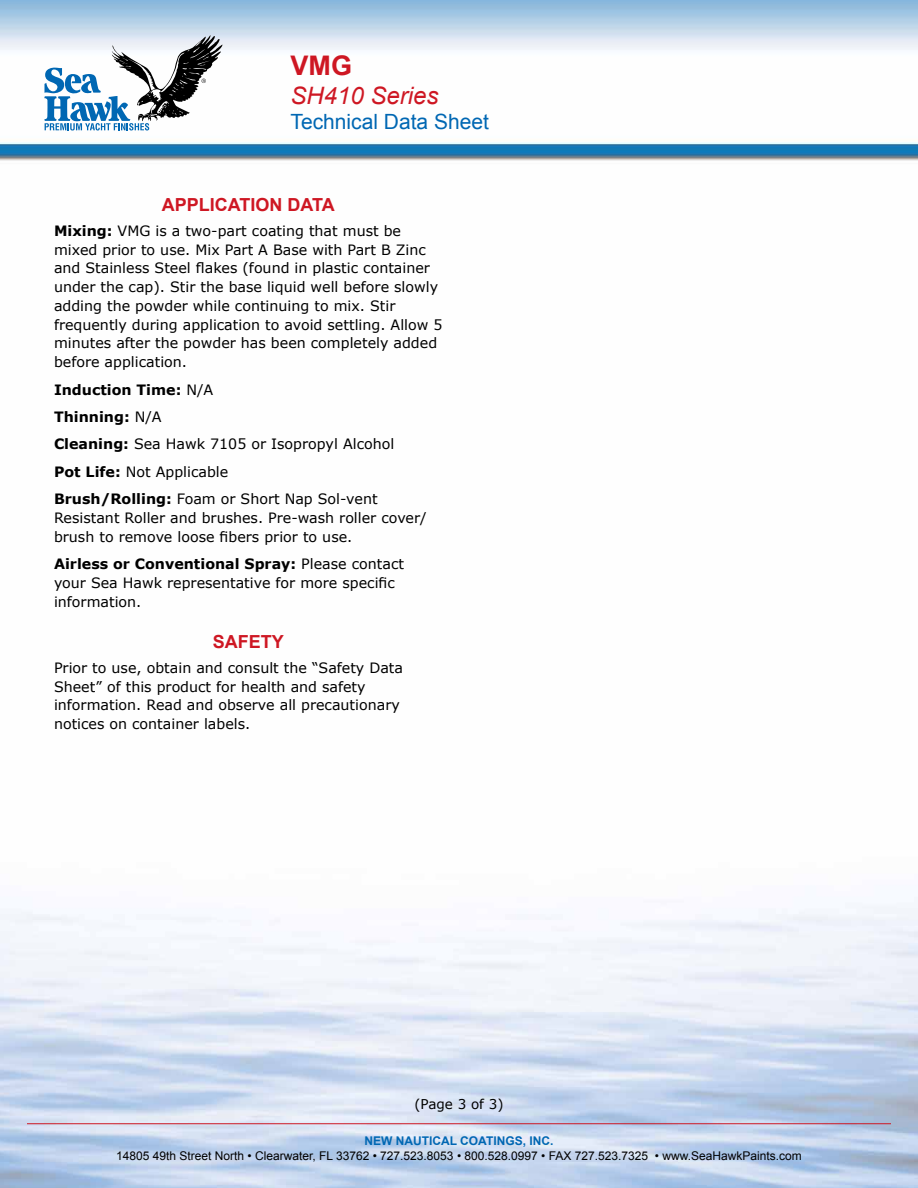
<style>
.page{position:relative;width:918px;height:1188px;background:#fff}
.page>*{position:absolute;margin:0;border:0;box-sizing:border-box;transform-origin:0 0}
.t1{font:700 27px "Arial";color:#ce1723}
.t2{font:italic 24px "Arial";color:#ce1723}
.t3{font:21px "Arial";color:#0067b3}
.t4{font:700 18px "Arial";color:#ce1723}
.t5{font:14.25px/18.8px "Verdana";color:#000}
.t6{font:13.5px "Verdana";color:#000}
.t7{font:12px "Arial";color:#000}
.t8{font:700 12px "Arial";color:#0067b3}
.s1{font-weight:700}
</style>
<div class="page">
<img style="left:0;top:0;width:918px;height:1188px">
<hr style="left:27px;top:1123px;width:864px;height:1px;background:#ce1723">
<svg style="left:44px;top:35px;width:178px;height:95px"></svg>
<h1 class="t1" style="left:291px;top:48px;width:63px">VMG</h1>
<h2 class="t2" style="left:291px;top:80px;width:150px">SH410 Series</h2>
<h3 class="t3" style="left:291px;top:108px;width:200px">Technical Data Sheet</h3>
<p class="t4" style="left:162px;top:192px;width:174px">APPLICATION DATA</p>
<p class="t5" style="left:54px;top:221px;width:390px"><span class="s1">Mixing:</span> VMG is a two-part coating that must be mixed prior to use. Mix Part A Base with Part B Zinc and Stainless Steel flakes (found in plastic container under the cap). Stir the base liquid well before slowly adding the powder while continuing to mix. Stir frequently during application to avoid settling. Allow 5 minutes after the powder has been completely added before application.</p>
<p class="t5" style="left:54px;top:376px;width:342px;line-height:27.5px"><span class="s1">Induction Time:</span> N/A<br><span class="s1">Thinning:</span> N/A<br><span class="s1">Cleaning:</span> Sea Hawk 7105 or Isopropyl Alcohol<br><span class="s1">Pot Life:</span> Not Applicable<br><span class="s1">Brush/Rolling:</span> Foam or Short Nap Sol-vent</p>
<p class="t5" style="left:54px;top:508px;width:374px">Resistant Roller and brushes. Pre-wash roller cover/ brush to remove loose fibers prior to use.</p>
<p class="t5" style="left:54px;top:554px;width:352px"><span class="s1">Airless or Conventional Spray:</span> Please contact your Sea Hawk representative for more specific information.</p>
<p class="t4" style="left:213px;top:629px;width:73px">SAFETY</p>
<p class="t5" style="left:54px;top:658px;width:351px">Prior to use, obtain and consult the “Safety Data Sheet” of this product for health and safety information. Read and observe all precautionary notices on container labels.</p>
<p class="t6" style="left:415px;top:1095px;width:91px">(Page 3 of 3)</p>
<p class="t8" style="left:365px;top:1133px;width:190px">NEW NAUTICAL COATINGS, INC.</p>
<p class="t7" style="left:116px;top:1148px;width:687px">14805 49th Street North • Clearwater, FL 33762 • 727.523.8053 • 800.528.0997 • FAX 727.523.7325 • www.SeaHawkPaints.com</p>
</div>
